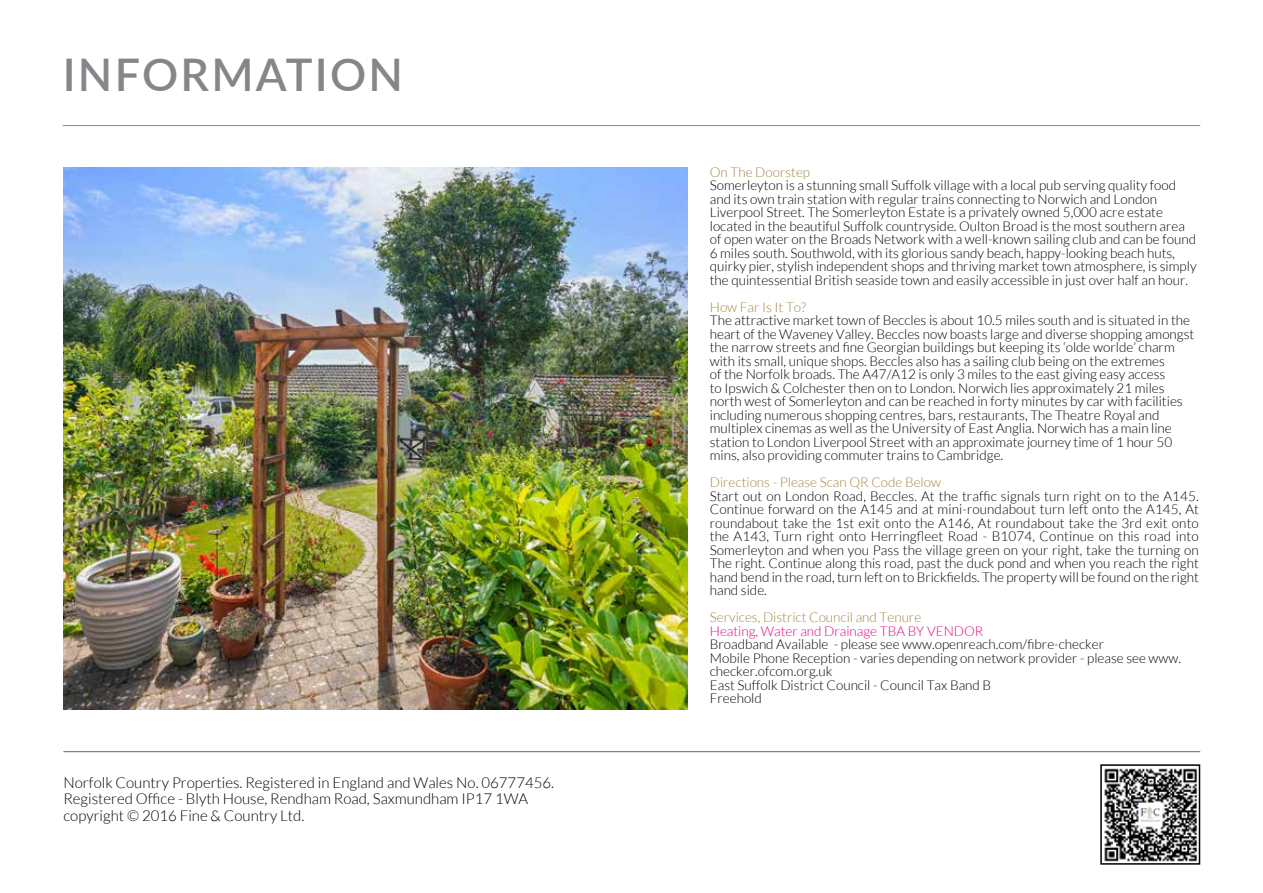
<style>
.page{position:relative;width:1263px;height:893px;background:#fff}
.page>*{position:absolute;margin:0;border:0;box-sizing:border-box;transform-origin:0 0}
.t1{font:600 45px "Lato";letter-spacing:.05em;color:#858689}
.t2{font:300 15px/16.5px "Lato";color:#000}
.t3{font:300 13.5px/13.5px "Lato";color:#000}
.t4{font:300 13.5px "Lato";color:#a18641}
.t5{font:300 13.5px "Lato";color:#e6007d}
.s1{color:#a18641}
.s2{color:#a18642}
</style>
<div class="page">
<hr style="left:63px;top:751px;width:1137px;height:1px;background:#000">
<hr style="left:63px;top:125px;width:1137px;height:1px;background:#858689">
<img style="left:63px;top:168px;width:625px;height:541px">
<img style="left:1104px;top:768px;width:93px;height:94px">
<div style="left:1100px;top:764px;width:100px;height:101px;border:2px solid #000"></div>
<h1 class="t1" style="left:63px;top:42px;width:342px">INFORMATION</h1>
<p class="t2" style="left:63px;top:774px;width:492px">Norfolk Country Properties. Registered in England and Wales No. 06777456.<br>Registered Office - Blyth House, Rendham Road, Saxmundham IP17 1WA copyright © 2016 Fine &amp; Country Ltd.</p>
<p class="t4" style="left:710px;top:165px;width:102px">On The Doorstep</p>
<p class="t3" style="left:710px;top:179px;width:488px">Somerleyton is a stunning small Suffolk village with a local pub serving quality food and its own train station with regular trains connecting to Norwich and London Liverpool Street. The Somerleyton Estate is a privately owned 5,000 acre estate located in the beautiful Suffolk countryside. Oulton Broad is the most southern area of open water on the Broads Network with a well-known sailing club and can be found 6 miles south. Southwold, with its glorious sandy beach, happy-looking beach huts, quirky pier, stylish independent shops and thriving market town atmosphere, is simply the quintessential British seaside town and easily accessible in just over half an hour.</p>
<p class="t4" style="left:710px;top:300px;width:98px">How Far Is It To?</p>
<p class="t3" style="left:710px;top:314px;width:486px">The attractive market town of Beccles is about 10.5 miles south and is situated in the heart of the Waveney Valley. Beccles now boasts large and diverse shopping amongst the narrow streets and fine Georgian buildings but keeping its ‘olde worlde’ charm with its small, unique shops. Beccles also has a sailing club being on the extremes<br>of the Norfolk broads. The A47/A12 is only 3 miles to the east giving easy access<br>to Ipswich &amp; Colchester then on to London. Norwich lies approximately 21 miles north west of Somerleyton and can be reached in forty minutes by car with facilities including numerous shopping centres, bars, restaurants, The Theatre Royal and multiplex cinemas as well as the University of East Anglia. Norwich has a main line station to London Liverpool Street with an approximate journey time of 1 hour 50 mins, also providing commuter trains to Cambridge.</p>
<p class="t3" style="left:710px;top:476px;width:491px"><span class="s1">Directions</span> <span class="s2">- Please Scan QR Code Below<br></span>Start out on London Road, Beccles. At the traffic signals turn right on to the A145.<br>Continue forward on the A145 and at mini-roundabout turn left onto the A145, At roundabout take the 1st exit onto the A146, At roundabout take the 3rd exit onto the A143, Turn right onto Herringfleet Road - B1074, Continue on this road into Somerleyton and when you Pass the village green on your right, take the turning on The right. Continue along this road, past the duck pond and when you reach the right hand bend in the road, turn left on to Brickfields. The property will be found on the right hand side.</p>
<p class="t4" style="left:710px;top:610px;width:213px">Services, District Council and Tenure</p>
<p class="t5" style="left:710px;top:624px;width:275px">Heating, Water and Drainage TBA BY VENDOR</p>
<p class="t3" style="left:710px;top:638px;width:473px">Broadband Available - please see www.openreach.com/fibre-checker<br>Mobile Phone Reception - varies depending on network provider - please see www. checker.ofcom.org.uk<br>East Suffolk District Council - Council Tax Band B<br>Freehold</p>
</div>
